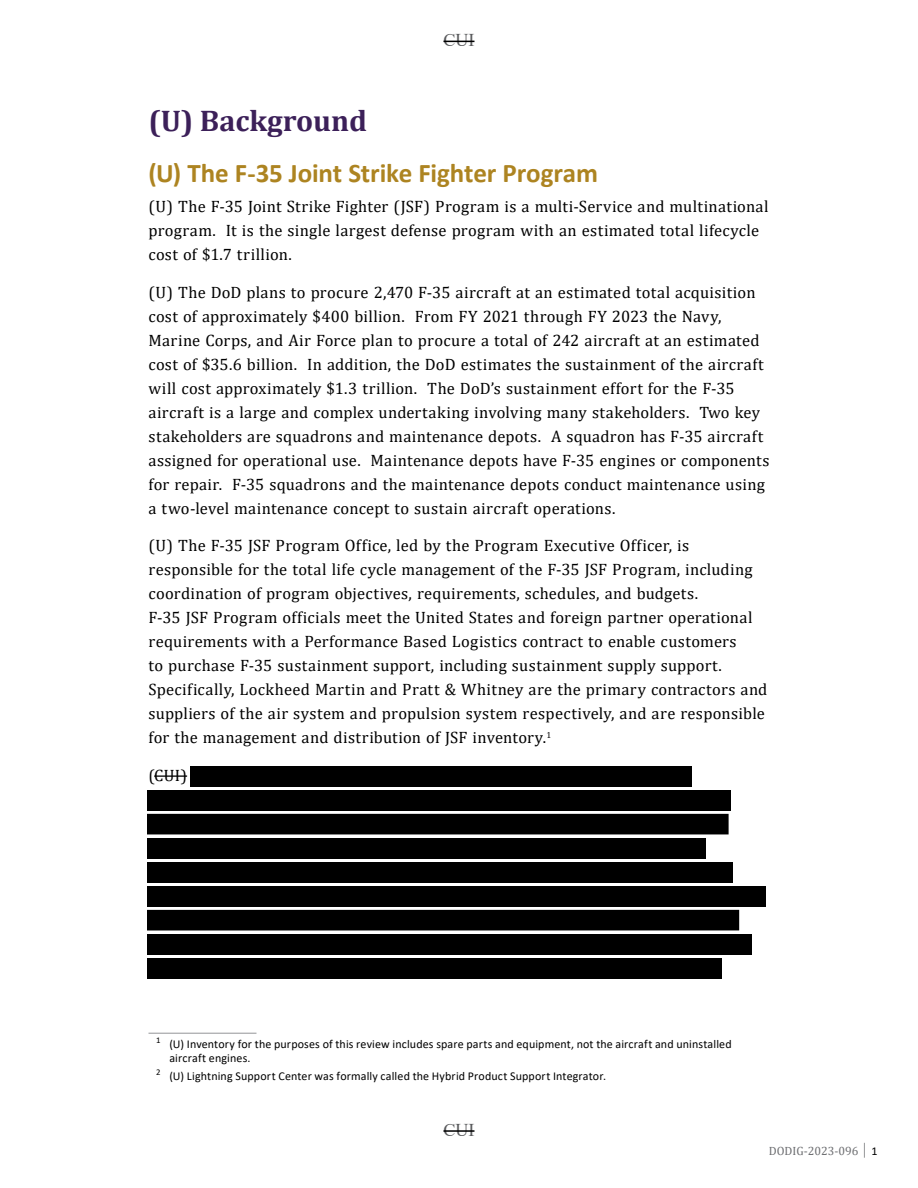
<style>
.page{position:relative;width:918px;height:1188px;background:#fff}
.page>*{position:absolute;margin:0;border:0;box-sizing:border-box;transform-origin:0 0}
.t1{font:700 30px "Cambria";color:#3c2059}
.t2{font:700 27px "Calibri";letter-spacing:-.005em;color:#ad8421}
.t3{font:18px "Times New Roman";color:#58595b}
.t4{font:16.5px/24px "Cambria";letter-spacing:.02em;color:#000}
.t5{font:12px/14.4px "Calibri";letter-spacing:.01em;color:#000}
.t6{font:12px "Cambria";color:#6d6e71}
.s1{font-family:"Calibri";color:#000}
</style>
<div class="page">
<hr style="left:148px;top:1033px;width:108px;height:1px;background:#939598">
<hr style="left:154px;top:775px;width:33px;height:2px;background:#000">
<hr style="left:444px;top:41px;width:30px;height:1px;background:#000">
<hr style="left:444px;top:1130px;width:30px;height:2px;background:#000">
<div style="left:191px;top:766px;width:501px;height:20px;background:#000"></div>
<div style="left:147px;top:790px;width:584px;height:20px;background:#000"></div>
<div style="left:147px;top:814px;width:582px;height:20px;background:#000"></div>
<div style="left:147px;top:838px;width:559px;height:20px;background:#000"></div>
<div style="left:147px;top:862px;width:586px;height:20px;background:#000"></div>
<div style="left:147px;top:886px;width:618px;height:20px;background:#000"></div>
<div style="left:147px;top:910px;width:592px;height:20px;background:#000"></div>
<div style="left:147px;top:934px;width:604px;height:20px;background:#000"></div>
<div style="left:147px;top:958px;width:574px;height:20px;background:#000"></div>
<p class="t3" style="left:444px;top:28px;width:32px">CUI</p>
<h1 class="t1" style="left:148px;top:100px;width:220px">(U) Background</h1>
<h2 class="t2" style="left:148px;top:154px;width:451px">(U) The F-35 Joint Strike Fighter Program</h2>
<p class="t4" style="left:148px;top:195px;width:622px">(U) The F-35 Joint Strike Fighter (JSF) Program is a multi-Service and multinational program. It is the single largest defense program with an estimated total lifecycle cost of $1.7 trillion.</p>
<p class="t4" style="left:148px;top:280px;width:623px">(U) The DoD plans to procure 2,470 F-35 aircraft at an estimated total acquisition cost of approximately $400 billion. From FY 2021 through FY 2023 the Navy, Marine Corps, and Air Force plan to procure a total of 242 aircraft at an estimated cost of $35.6 billion. In addition, the DoD estimates the sustainment of the aircraft will cost approximately $1.3 trillion. The DoD’s sustainment effort for the F-35 aircraft is a large and complex undertaking involving many stakeholders. Two key stakeholders are squadrons and maintenance depots. A squadron has F-35 aircraft assigned for operational use. Maintenance depots have F-35 engines or components for repair. F-35 squadrons and the maintenance depots conduct maintenance using a two-level maintenance concept to sustain aircraft operations.</p>
<p class="t4" style="left:148px;top:534px;width:620px">(U) The F-35 JSF Program Office, led by the Program Executive Officer, is responsible for the total life cycle management of the F-35 JSF Program, including coordination of program objectives, requirements, schedules, and budgets.<br>F-35 JSF Program officials meet the United States and foreign partner operational requirements with a Performance Based Logistics contract to enable customers<br>to purchase F-35 sustainment support, including sustainment supply support.<br>Specifically, Lockheed Martin and Pratt &amp; Whitney are the primary contractors and suppliers of the air system and propulsion system respectively, and are responsible for the management and distribution of JSF inventory.<sup>1</sup></p>
<p class="t4" style="left:148px;top:763px;width:40px">(CUI)</p>
<p class="t5" style="left:170px;top:1036px;width:564px;text-indent:-13px"><sup>1</sup> (U) Inventory for the purposes of this review includes spare parts and equipment, not the aircraft and uninstalled aircraft engines.</p>
<p class="t5" style="left:156px;top:1069px;width:452px"><sup>2</sup> (U) Lightning Support Center was formally called the Hybrid Product Support Integrator.</p>
<p class="t3" style="left:444px;top:1117px;width:32px">CUI</p>
<p class="t6" style="left:769px;top:1143px;width:110px">DODIG-2023-096 │ <span class="s1">1</span></p>
</div>
